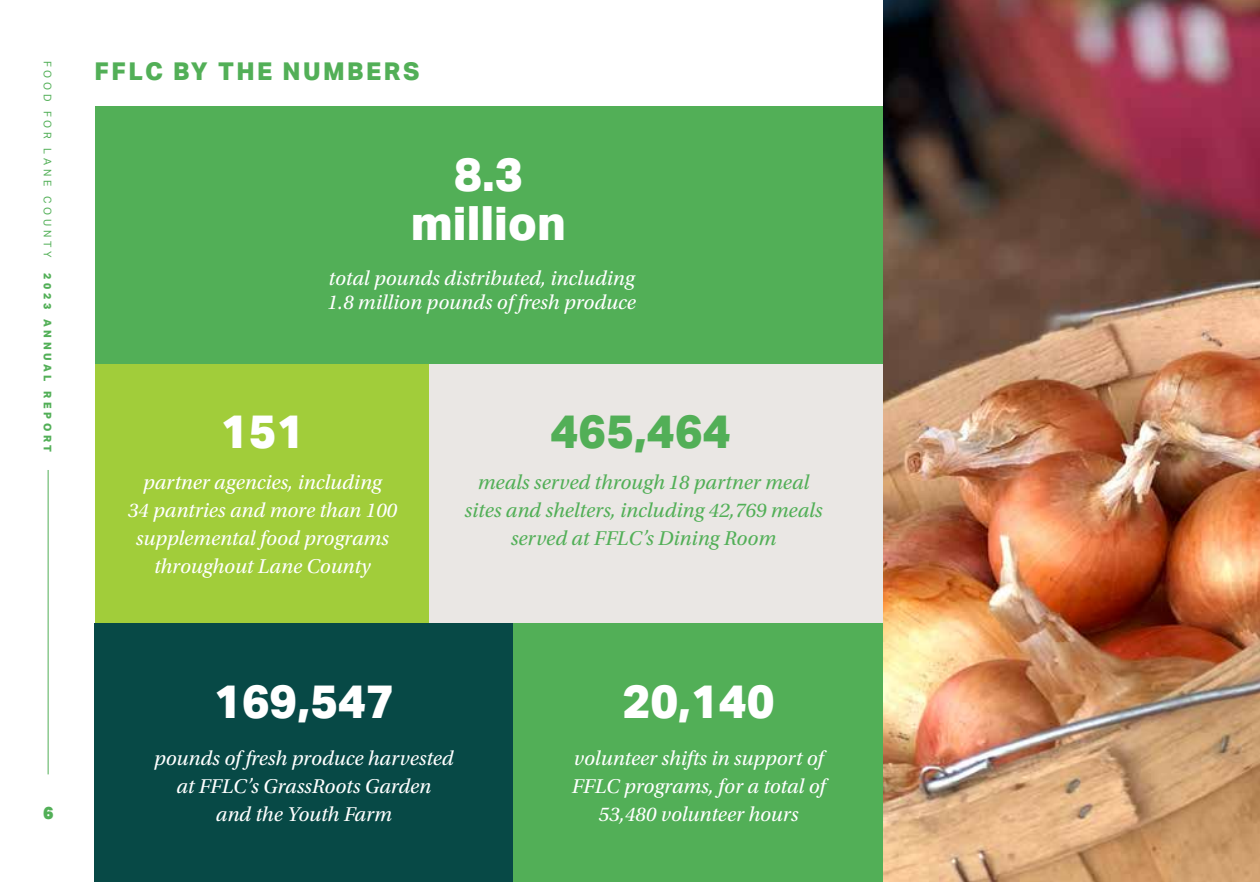
<style>
.page{position:relative;width:1260px;height:882px;background:#fff}
.page>*{position:absolute;margin:0;border:0;box-sizing:border-box;transform-origin:0 0}
.t1{font:800 47.25px/49px "Aktiv Grotesk";color:#fff;text-align:center}
.t2{font:800 47.25px "Aktiv Grotesk";color:#52af57}
.t3{font:800 24.5px "Aktiv Grotesk";letter-spacing:.1em;color:#52af57}
.t4{font:italic 21px/28px "Utopia Std";color:#fff;text-align:center}
.t5{font:italic 21px/28px "Utopia Std";color:#52af57;text-align:center}
.t6{font:900 17.5px "Aktiv Grotesk";color:#52af57}
.t7{font:10.5px "Aktiv Grotesk";letter-spacing:.35em;color:#52af57}
.t8{font:800 10.5px "Aktiv Grotesk";letter-spacing:.35em;color:#52af57}
</style>
<div class="page">
<hr style="left:48px;top:470px;width:1px;height:304px;background:#52af57">
<div style="left:95px;top:106px;width:789px;height:259px;background:#52af57"></div>
<div style="left:95px;top:365px;width:334px;height:258px;background:#a1cd3a"></div>
<div style="left:429px;top:365px;width:455px;height:258px;background:#eae7e4"></div>
<div style="left:94px;top:623px;width:419px;height:259px;background:#074946"></div>
<div style="left:513px;top:623px;width:371px;height:259px;background:#52af57"></div>
<img style="left:884px;top:0;width:376px;height:882px">
<p class="t7" style="left:54px;top:61px;width:198px;rotate:90deg">FOOD FOR LANE COUNTY</p>
<p class="t8" style="left:54px;top:273px;width:181px;rotate:90deg">2023 ANNUAL REPORT</p>
<p class="t6" style="left:43px;top:801px;width:12px">6</p>
<p class="t3" style="left:94px;top:58px;width:326px">FFLC BY THE NUMBERS</p>
<h1 class="t1" style="left:411px;top:151px;width:157px">8.3 million</h1>
<p class="t4" style="left:327px;top:266px;width:310px;line-height:24.5px;text-align:left">total pounds distributed, including<br>1.8 million pounds of fresh produce</p>
<h1 class="t1" style="left:221px;top:407px;width:85px">151</h1>
<p class="t4" style="left:128px;top:469px;width:271px">partner agencies, including<br>34 pantries and more than 100 supplemental food programs throughout Lane County</p>
<h1 class="t2" style="left:550px;top:404px;width:182px">465,464</h1>
<p class="t5" style="left:464px;top:469px;width:360px">meals served through 18 partner meal sites and shelters, including 42,769 meals served at FFLC’s Dining Room</p>
<h1 class="t1" style="left:214px;top:677px;width:182px">169,547</h1>
<p class="t4" style="left:154px;top:745px;width:301px">pounds of fresh produce harvested at FFLC’s GrassRoots Garden<br>and the Youth Farm</p>
<h1 class="t1" style="left:622px;top:677px;width:154px">20,140</h1>
<p class="t4" style="left:572px;top:744px;width:255px">volunteer shifts in support of<br>FFLC programs, for a total of<br>53,480 volunteer hours</p>
</div>
